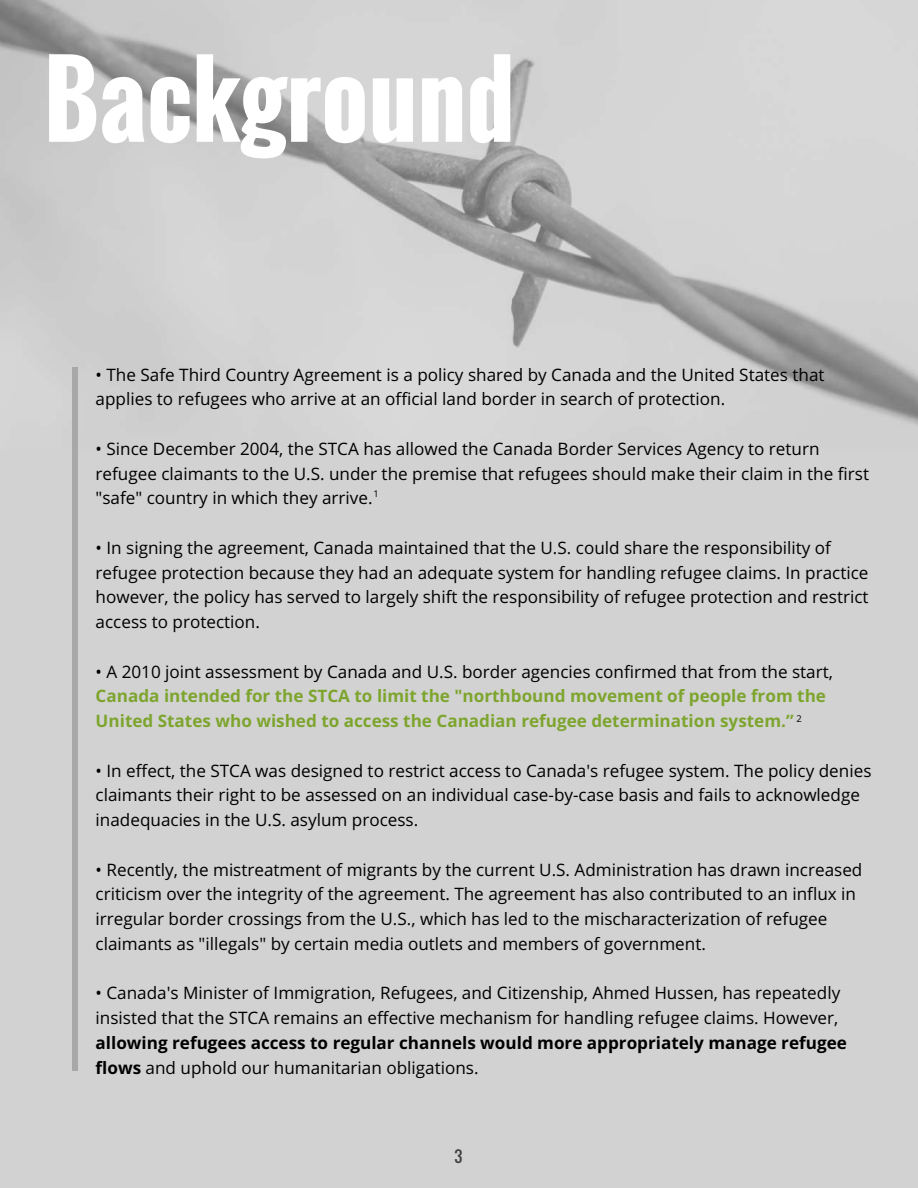
<style>
.page{position:relative;width:918px;height:1188px;background:#d2d2d2}
.page>*{position:absolute;margin:0;border:0;box-sizing:border-box;transform-origin:0 0}
.t1{font:700 99.6px "Oswald";color:#fff}
.t2{font:17.1px/24.8px "Open Sans";color:#000}
.t3{font:700 17.1px/24.8px "Open Sans";color:#7da52e}
.t4{font:700 17.1px/24.8px "Open Sans";color:#000}
.t5{font:15.6px "Oswald";color:#404040}
.t6{font:9.3px "Open Sans";color:#000}
.s1{font-weight:400}
</style>
<div class="page">
<img style="left:0;top:0;width:918px;height:426px">
<div style="left:72px;top:368px;width:6px;height:703px;background:#a8a8a8"></div>
<h1 class="t1" style="left:44px;top:23px;width:473px">Background</h1>
<p class="t2" style="left:96px;top:362px;width:730px">• The Safe Third Country Agreement is a policy shared by Canada and the United States that applies to refugees who arrive at an official land border in search of protection.</p>
<p class="t2" style="left:96px;top:436px;width:775px">• Since December 2004, the STCA has allowed the Canada Border Services Agency to return refugee claimants to the U.S. under the premise that refugees should make their claim in the first "safe" country in which they arrive.</p>
<p class="t2" style="left:96px;top:535px;width:774px">• In signing the agreement, Canada maintained that the U.S. could share the responsibility of refugee protection because they had an adequate system for handling refugee claims. In practice however, the policy has served to largely shift the responsibility of refugee protection and restrict access to protection.</p>
<p class="t2" style="left:96px;top:659px;width:739px">• A 2010 joint assessment by Canada and U.S. border agencies confirmed that from the start,</p>
<p class="t3" style="left:96px;top:683px;width:732px">Canada intended for the STCA to limit the "northbound movement of people from the<br>United States who wished to access the Canadian refugee determination system.”</p>
<p class="t2" style="left:96px;top:758px;width:777px">• In effect, the STCA was designed to restrict access to Canada's refugee system. The policy denies claimants their right to be assessed on an individual case-by-case basis and fails to acknowledge inadequacies in the U.S. asylum process.</p>
<p class="t2" style="left:96px;top:857px;width:768px">• Recently, the mistreatment of migrants by the current U.S. Administration has drawn increased criticism over the integrity of the agreement. The agreement has also contributed to an influx in irregular border crossings from the U.S., which has led to the mischaracterization of refugee claimants as "illegals" by certain media outlets and members of government.</p>
<p class="t2" style="left:96px;top:980px;width:746px">• Canada's Minister of Immigration, Refugees, and Citizenship, Ahmed Hussen, has repeatedly insisted that the STCA remains an effective mechanism for handling refugee claims. However,</p>
<p class="t4" style="left:96px;top:1030px;width:753px">allowing refugees access to regular channels would more appropriately manage refugee flows <span class="s1">and uphold our humanitarian obligations.</span></p>
<p class="t6" style="left:374px;top:487px;width:7px">1</p>
<p class="t6" style="left:796px;top:712px;width:7px">2</p>
<p class="t5" style="left:455px;top:1145px;width:9px">3</p>
</div>
